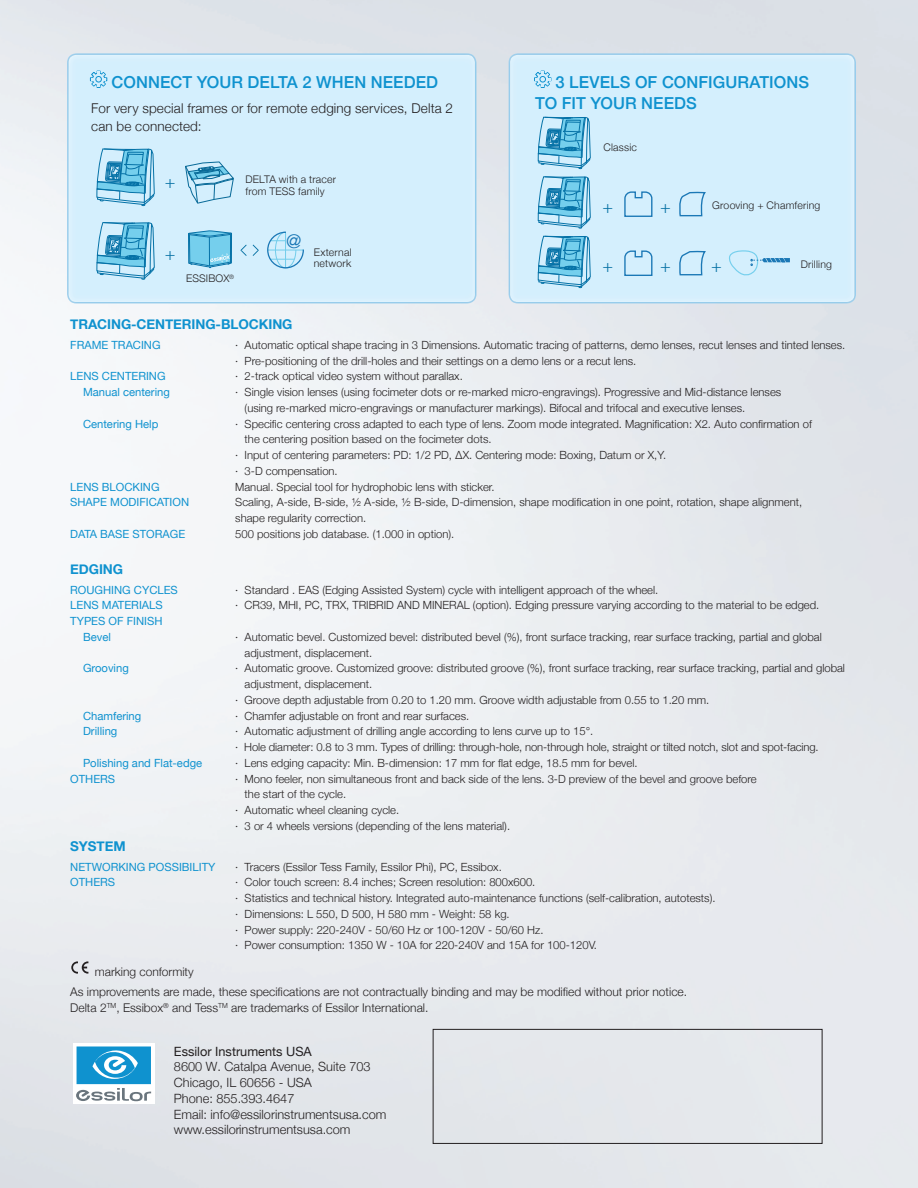
<style>
.page{position:relative;width:918px;height:1188px;background:#fff}
.page>*{position:absolute;margin:0;border:0;box-sizing:border-box;transform-origin:0 0}
.t1{font:19.2px "Avenir";color:#1b78b6}
.t2{font:300 17.85px "Helvetica Neue";color:#0671a4}
.t3{font:500 16.5px/21px "Helvetica Neue";letter-spacing:.005em;color:#0f92cf}
.t4{font:300 13.5px/18px "Helvetica Neue";letter-spacing:.01em;color:#231f20}
.t5{font:700 13.5px "Helvetica Neue";letter-spacing:-.005em;color:#0f92cf}
.t6{font:300 12.75px/15.8px "Helvetica Neue";color:#231f20}
.t7{font:12.75px "Helvetica Neue";color:#231f20}
.t8{font:300 12px/19.5px "Helvetica Neue";color:#231f20}
.t9{font:300 11.25px/15.8px "Helvetica Neue";color:#231f20}
.t10{font:11.25px/15.8px "Helvetica Neue";color:#0f92cf}
.t11{font:300 10.5px/12px "Helvetica Neue";letter-spacing:.02em;color:#231f20}
</style>
<div class="page">
<div style="left:67px;top:53px;width:409px;height:251px;background:#d4effd"></div>
<div style="left:509px;top:53px;width:347px;height:251px;background:#d4effd"></div>
<svg style="left:538px;top:117px;width:53px;height:52px;background:#78bddc"></svg>
<svg style="left:97px;top:149px;width:58px;height:57px;background:#7cc0de"></svg>
<svg style="left:97px;top:222px;width:58px;height:58px;background:#7dc1de"></svg>
<svg style="left:266px;top:231px;width:39px;height:38px"></svg>
<svg style="left:253px;top:245px;width:6px;height:11px"></svg>
<svg style="left:240px;top:245px;width:7px;height:11px"></svg>
<svg style="left:538px;top:176px;width:53px;height:53px;background:#79bedd"></svg>
<svg style="left:538px;top:236px;width:53px;height:52px;background:#78bddc"></svg>
<svg style="left:185px;top:162px;width:49px;height:42px;background:#9ecee4"></svg>
<svg style="left:90px;top:70px;width:18px;height:18px"></svg>
<svg style="left:534px;top:70px;width:18px;height:18px"></svg>
<svg style="left:622px;top:182px;width:33px;height:43px"></svg>
<svg style="left:678px;top:192px;width:27px;height:25px"></svg>
<svg style="left:622px;top:241px;width:33px;height:43px"></svg>
<svg style="left:676px;top:241px;width:34px;height:35px"></svg>
<svg style="left:728px;top:251px;width:62px;height:26px;background:#c1e4f6"></svg>
<svg style="left:71px;top:961px;width:17px;height:13px"></svg>
<div style="left:433px;top:1029px;width:389px;height:115px;border:1px solid #231f20"></div>
<div style="left:73px;top:1043px;width:81px;height:61px;background:linear-gradient(to right,#fff,#fefefe)"></div>
<svg style="left:76px;top:1088px;width:75px;height:13px"></svg>
<div style="left:77px;top:1047px;width:74px;height:37px;background:#0f92cf"></div>
<svg style="left:93px;top:1050px;width:45px;height:29px"></svg>
<svg style="left:188px;top:231px;width:44px;height:37px;background:#6abfe0"></svg>
<h3 class="t3" style="left:112px;top:71px;width:328px">CONNECT YOUR DELTA 2 WHEN NEEDED</h3>
<p class="t4" style="left:91px;top:98px;width:363px">For very special frames or for remote edging services, Delta 2 can be connected:</p>
<h2 class="t2" style="left:165px;top:167px;width:12px">+</h2>
<p class="t11" style="left:245px;top:173px;width:92px">DELTA with a tracer from TESS family</p>
<h2 class="t2" style="left:165px;top:239px;width:12px">+</h2>
<p class="t11" style="left:186px;top:272px;width:50px">ESSIBOX<sup>®</sup></p>
<h1 class="t1" style="left:286px;top:230px;width:17px">@</h1>
<p class="t11" style="left:314px;top:247px;width:39px;line-height:10.5px">External network</p>
<h3 class="t3" style="left:535px;top:71px;width:276px;text-indent:20px">3 LEVELS OF CONFIGURATIONS<br>TO FIT YOUR NEEDS</h3>
<p class="t11" style="left:604px;top:141px;width:35px">Classic</p>
<h2 class="t2" style="left:602px;top:192px;width:12px">+</h2>
<h2 class="t2" style="left:660px;top:192px;width:12px">+</h2>
<p class="t11" style="left:712px;top:199px;width:110px">Grooving + Chamfering</p>
<h2 class="t2" style="left:602px;top:251px;width:12px">+</h2>
<h2 class="t2" style="left:660px;top:251px;width:12px">+</h2>
<h2 class="t2" style="left:711px;top:251px;width:12px">+</h2>
<p class="t11" style="left:801px;top:257px;width:33px">Drilling</p>
<p class="t5" style="left:70px;top:314px;width:224px">TRACING-CENTERING-BLOCKING</p>
<p class="t10" style="left:70px;top:338px;width:92px">FRAME TRACING</p>
<p class="t9" style="left:235px;top:336px;width:612px">· Automatic optical shape tracing in 3 Dimensions. Automatic tracing of patterns, demo lenses, recut lenses and tinted lenses. · Pre-positioning of the drill-holes and their settings on a demo lens or a recut lens.</p>
<p class="t10" style="left:70px;top:369px;width:97px">LENS CENTERING</p>
<p class="t9" style="left:235px;top:368px;width:229px">· 2-track optical video system without parallax.</p>
<p class="t10" style="left:83px;top:385px;width:88px">Manual centering</p>
<p class="t9" style="left:245px;top:384px;width:538px;text-indent:-9px">· Single vision lenses (using focimeter dots or re-marked micro-engravings). Progressive and Mid-distance lenses (using re-marked micro-engravings or manufacturer markings). Bifocal and trifocal and executive lenses.</p>
<p class="t10" style="left:83px;top:417px;width:77px">Centering Help</p>
<p class="t9" style="left:235px;top:415px;width:578px">· Specific centering cross adapted to each type of lens. Zoom mode integrated. Magnification: X2. Auto confirmation of</p>
<p class="t9" style="left:245px;top:431px;width:248px">the centering position based on the focimeter dots.</p>
<p class="t9" style="left:235px;top:447px;width:432px">· Input of centering parameters: PD: 1/2 PD, ΔX. Centering mode: Boxing, Datum or X,Y.</p>
<p class="t9" style="left:235px;top:462px;width:104px">· 3-D compensation.</p>
<p class="t10" style="left:70px;top:480px;width:91px">LENS BLOCKING</p>
<p class="t9" style="left:235px;top:478px;width:261px">Manual. Special tool for hydrophobic lens with sticker.</p>
<p class="t10" style="left:70px;top:495px;width:120px">SHAPE MODIFICATION</p>
<p class="t9" style="left:235px;top:494px;width:569px">Scaling, A-side, B-side, ½ A-side, ½ B-side, D-dimension, shape modification in one point, rotation, shape alignment, shape regularity correction.</p>
<p class="t10" style="left:70px;top:527px;width:117px">DATA BASE STORAGE</p>
<p class="t9" style="left:235px;top:525px;width:221px">500 positions job database. (1.000 in option).</p>
<p class="t5" style="left:70px;top:558px;width:54px">EDGING</p>
<p class="t10" style="left:70px;top:583px;width:109px">ROUGHING CYCLES</p>
<p class="t9" style="left:235px;top:581px;width:425px">· Standard . EAS (Edging Assisted System) cycle with intelligent approach of the wheel.</p>
<p class="t10" style="left:70px;top:598px;width:94px">LENS MATERIALS</p>
<p class="t9" style="left:235px;top:597px;width:586px">· CR39, MHI, PC, TRX, TRIBRID AND MINERAL (option). Edging pressure varying according to the material to be edged.</p>
<p class="t10" style="left:83px;top:614px;width:81px;text-indent:-13px">TYPES OF FINISH<br>Bevel</p>
<p class="t9" style="left:245px;top:628px;width:579px;text-indent:-9px">· Automatic bevel. Customized bevel: distributed bevel (%), front surface tracking, rear surface tracking, partial and global adjustment, displacement.</p>
<p class="t10" style="left:83px;top:661px;width:47px">Grooving</p>
<p class="t9" style="left:235px;top:660px;width:611px">· Automatic groove. Customized groove: distributed groove (%), front surface tracking, rear surface tracking, partial and global</p>
<p class="t9" style="left:245px;top:676px;width:129px">adjustment, displacement.</p>
<p class="t9" style="left:235px;top:691px;width:476px">· Groove depth adjustable from 0.20 to 1.20 mm. Groove width adjustable from 0.55 to 1.20 mm.</p>
<p class="t10" style="left:83px;top:709px;width:60px">Chamfering</p>
<p class="t9" style="left:235px;top:707px;width:236px">· Chamfer adjustable on front and rear surfaces.</p>
<p class="t10" style="left:83px;top:724px;width:36px">Drilling</p>
<p class="t9" style="left:235px;top:723px;width:585px">· Automatic adjustment of drilling angle according to lens curve up to 15°.<br>· Hole diameter: 0.8 to 3 mm. Types of drilling: through-hole, non-through hole, straight or tilted notch, slot and spot-facing.</p>
<p class="t10" style="left:83px;top:756px;width:121px">Polishing and Flat-edge</p>
<p class="t9" style="left:235px;top:754px;width:404px">· Lens edging capacity: Min. B-dimension: 17 mm for flat edge, 18.5 mm for bevel.</p>
<p class="t10" style="left:70px;top:772px;width:46px">OTHERS</p>
<p class="t9" style="left:235px;top:770px;width:523px">· Mono feeler, non simultaneous front and back side of the lens. 3-D preview of the bevel and groove before</p>
<p class="t9" style="left:245px;top:786px;width:103px">the start of the cycle.</p>
<p class="t9" style="left:235px;top:802px;width:166px">· Automatic wheel cleaning cycle.</p>
<p class="t9" style="left:235px;top:817px;width:276px">· 3 or 4 wheels versions (depending of the lens material).</p>
<p class="t5" style="left:70px;top:835px;width:57px">SYSTEM</p>
<p class="t10" style="left:70px;top:860px;width:147px">NETWORKING POSSIBILITY</p>
<p class="t9" style="left:235px;top:858px;width:268px">· Tracers (Essilor Tess Family, Essilor Phi), PC, Essibox.</p>
<p class="t10" style="left:70px;top:875px;width:47px">OTHERS</p>
<p class="t9" style="left:235px;top:874px;width:482px">· Color touch screen: 8.4 inches; Screen resolution: 800x600.<br>· Statistics and technical history. Integrated auto-maintenance functions (self-calibration, autotests). · Dimensions: L 550, D 500, H 580 mm - Weight: 58 kg.<br>· Power supply: 220-240V - 50/60 Hz or 100-120V - 50/60 Hz.<br>· Power consumption: 1350 W - 10A for 220-240V and 15A for 100-120V.</p>
<p class="t8" style="left:70px;top:962px;width:618px;text-indent:25px">marking conformity<br>As improvements are made, these specifications are not contractually binding and may be modified without prior notice.</p>
<p class="t8" style="left:70px;top:997px;width:360px">Delta 2<sup>TM</sup>, Essibox<sup>®</sup> and Tess<sup>TM</sup> are trademarks of Essilor International.</p>
<p class="t7" style="left:174px;top:1042px;width:139px">Essilor Instruments USA</p>
<p class="t6" style="left:174px;top:1058px;width:214px">8600 W. Catalpa Avenue, Suite 703<br>Chicago, IL 60656 - USA<br>Phone: 855.393.4647<br>Email: info@essilorinstrumentsusa.com www.essilorinstrumentsusa.com</p>
</div>
